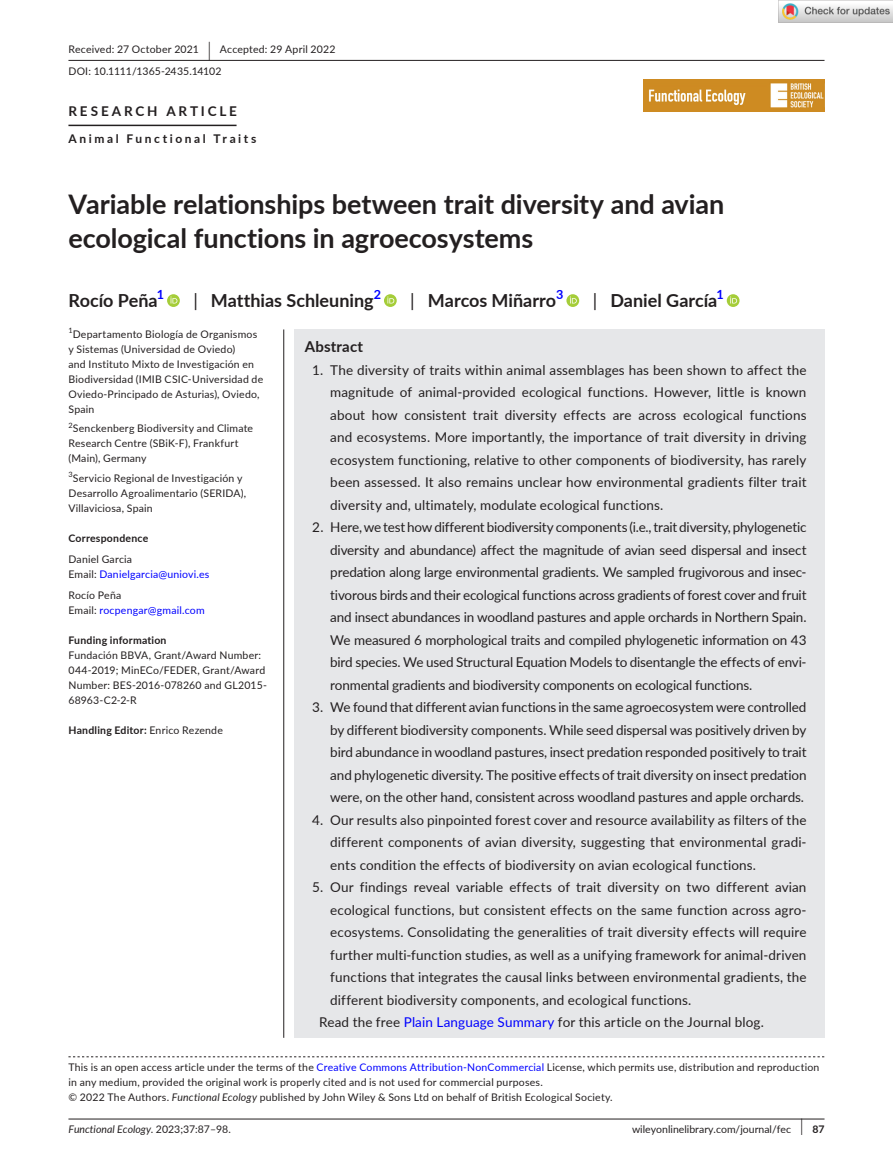
<style>
.page{position:relative;width:893px;height:1174px;background:#fff}
.page>*{position:absolute;margin:0;border:0;box-sizing:border-box;transform-origin:0 0}
.t1{font:700 27px/34.5px "Lato";letter-spacing:-.005em;color:#231f20}
.t2{font:700 18px "Lato";letter-spacing:-.005em;color:#231f20}
.t3{font:700 15px "Lato";letter-spacing:.015em;color:#231f20}
.t4{font:13.5px/22.5px "Lato";letter-spacing:.01em;color:#231f20;text-align:justify}
.t5{font:700 13.5px "Lato";letter-spacing:.21em;color:#231f20}
.t6{font:700 12.6px "Lato";color:#00f}
.t7{font:700 12px "Lato";letter-spacing:.215em;color:#231f20}
.t8{font:10.5px/15px "Lato";letter-spacing:.02em;color:#231f20}
.t9{font:10.5px/15px "Lato";letter-spacing:.015em;color:#00f}
.t10{font:700 10.5px "Lato";letter-spacing:.02em;color:#231f20}
.t11{font:10.5px "Lato";color:#231f20}
.t12{font:italic 10.5px "Lato";color:#231f20}
.t13{font:7.35px "Lato";color:#231f20}
.s1{font-size:19.65px}
.s2{font-weight:400}
.s3{color:#231f20}
.s4{color:#00f}
.s5{font-style:italic}
.s6{font-style:normal}
.s7{font-size:17.4px}
.s8{font-weight:700}
</style>
<div class="page">
<hr style="left:68px;top:1118px;width:756px;height:1px;background:#231f20">
<img style="left:644px;top:79px;width:180px;height:33px">
<hr style="left:68px;top:60px;width:756px;height:1px;background:#231f20">
<hr style="left:68px;top:125px;width:169px;height:1px;background:#231f20">
<svg style="left:167px;top:294px;width:13px;height:13px"></svg>
<svg style="left:170px;top:296px;width:7px;height:7px"></svg>
<svg style="left:384px;top:294px;width:13px;height:13px"></svg>
<svg style="left:387px;top:296px;width:7px;height:7px"></svg>
<svg style="left:566px;top:294px;width:13px;height:13px"></svg>
<svg style="left:570px;top:296px;width:7px;height:7px"></svg>
<svg style="left:727px;top:294px;width:12px;height:13px"></svg>
<svg style="left:730px;top:296px;width:7px;height:7px"></svg>
<div style="left:294px;top:329px;width:530px;height:708px;background:#e6e7e9"></div>
<hr style="left:283px;top:329px;width:1px;height:708px;background:#231f20">
<svg style="left:68px;top:1056px;width:756px;height:1px"></svg>
<img style="left:779px;top:0;width:114px;height:23px">
<p class="t8" style="left:68px;top:38px;width:269px;line-height:21.8px">Received: 27 October 2021 <span class="s1">|</span> Accepted: 29 April 2022<br>DOI: 10.1111/1365-2435.14102</p>
<p class="t5" style="left:68px;top:101px;width:170px">RESEARCH ARTICLE</p>
<p class="t7" style="left:68px;top:130px;width:189px">Animal Functional Traits</p>
<h1 class="t1" style="left:68px;top:186px;width:657px">Variable relationships between trait diversity and avian ecological functions in agroecosystems</h1>
<h2 class="t2" style="left:68px;top:287px;width:91px">Rocío Peña</h2>
<p class="t6" style="left:157px;top:285px;width:9px">1</p>
<h2 class="t2" style="left:193px;top:287px;width:182px"><span class="s2">|</span> Matthias Schleuning</h2>
<p class="t6" style="left:374px;top:285px;width:9px">2</p>
<h2 class="t2" style="left:410px;top:287px;width:147px"><span class="s2">|</span> Marcos Miñarro</h2>
<p class="t6" style="left:556px;top:285px;width:9px">3</p>
<h2 class="t2" style="left:593px;top:287px;width:126px"><span class="s2">|</span> Daniel García</h2>
<p class="t6" style="left:716px;top:285px;width:9px">1</p>
<p class="t13" style="left:68px;top:325px;width:6px">1</p>
<p class="t8" style="left:68px;top:326px;width:196px;text-indent:4px">Departamento Biología de Organismos y Sistemas (Universidad de Oviedo)<br>and Instituto Mixto de Investigación en Biodiversidad (IMIB CSIC-Universidad de Oviedo-Principado de Asturias), Oviedo, Spain</p>
<p class="t8" style="left:68px;top:421px;width:186px"><sup>2</sup>Senckenberg Biodiversity and Climate<br>Research Centre (SBiK-F), Frankfurt (Main), Germany</p>
<p class="t8" style="left:68px;top:470px;width:179px"><sup>3</sup>Servicio Regional de Investigación y<br>Desarrollo Agroalimentario (SERIDA),<br>Villaviciosa, Spain</p>
<p class="t10" style="left:68px;top:530px;width:81px">Correspondence</p>
<p class="t9" style="left:68px;top:551px;width:143px"><span class="s3">Daniel Garcia<br>Email:</span> Danielgarcia@uniovi.es</p>
<p class="t9" style="left:68px;top:587px;width:138px"><span class="s3">Rocío Peña<br>Email:</span> rocpengar@gmail.com</p>
<p class="t10" style="left:68px;top:632px;width:100px">Funding information</p>
<p class="t8" style="left:68px;top:647px;width:200px">Fundación BBVA, Grant/Award Number:<br>044-2019; MinECo/FEDER, Grant/Award<br>Number: BES-2016-078260 and GL2015-<br>68963-C2-2-R</p>
<p class="t10" style="left:68px;top:722px;width:156px">Handling Editor: <span class="s2">Enrico Rezende</span></p>
<p class="t3" style="left:305px;top:335px;width:60px">Abstract</p>
<p class="t4" style="left:330px;top:358px;width:478px;text-indent:-18px">1. The diversity of traits within animal assemblages has been shown to affect the magnitude of animal-provided ecological functions. However, little is known about how consistent trait diversity effects are across ecological functions and ecosystems. More importantly, the importance of trait diversity in driving ecosystem functioning, relative to other components of biodiversity, has rarely been assessed. It also remains unclear how environmental gradients filter trait diversity and, ultimately, modulate ecological functions.</p>
<p class="t4" style="left:330px;top:515px;width:478px;text-indent:-18px">2. Here, we test how different biodiversity components (i.e., trait diversity, phylogenetic diversity and abundance) affect the magnitude of avian seed dispersal and insect predation along large environmental gradients. We sampled frugivorous and insec&shy;tivorous birds and their ecological functions across gradients of forest cover and fruit and insect abundances in woodland pastures and apple orchards in Northern Spain.<br>We measured 6 morphological traits and compiled phylogenetic information on 43 bird species. We used Structural Equation Models to disentangle the effects of envi&shy;ronmental gradients and biodiversity components on ecological functions.</p>
<p class="t4" style="left:330px;top:695px;width:478px;text-indent:-18px">3. We found that different avian functions in the same agroecosystem were controlled by different biodiversity components. While seed dispersal was positively driven by bird abundance in woodland pastures, insect predation responded positively to trait and phylogenetic diversity. The positive effects of trait diversity on insect predation were, on the other hand, consistent across woodland pastures and apple orchards.</p>
<p class="t4" style="left:330px;top:808px;width:478px;text-indent:-18px">4. Our results also pinpointed forest cover and resource availability as filters of the different components of avian diversity, suggesting that environmental gradi&shy;ents condition the effects of biodiversity on avian ecological functions.</p>
<p class="t4" style="left:312px;top:875px;width:496px">5. Our findings reveal variable effects of trait diversity on two different avian</p>
<p class="t4" style="left:330px;top:898px;width:478px">ecological functions, but consistent effects on the same function across agro-</p>
<p class="t4" style="left:330px;top:920px;width:478px">ecosystems. Consolidating the generalities of trait diversity effects will require</p>
<p class="t4" style="left:330px;top:943px;width:478px">further multi-function studies, as well as a unifying framework for animal-driven</p>
<p class="t4" style="left:330px;top:965px;width:478px">functions that integrates the causal links between environmental gradients, the</p>
<p class="t4" style="left:330px;top:988px;width:363px">different biodiversity components, and ecological functions.</p>
<p class="t4" style="left:319px;top:1010px;width:446px">Read the free <span class="s4">Plain Language Summary</span> for this article on the Journal blog.</p>
<p class="t8" style="left:68px;top:1059px;width:752px">This is an open access article under the terms of the <span class="s4">Creative Commons Attribution-NonCommercial</span> License, which permits use, distribution and reproduction in any medium, provided the original work is properly cited and is not used for commercial purposes.<br>© 2022 The Authors. <span class="s5">Functional Ecology</span> published by John Wiley &amp; Sons Ltd on behalf of British Ecological Society.</p>
<p class="t12" style="left:68px;top:1121px;width:164px">Functional Ecology. <span class="s6">2023;37:87–98.</span></p>
<p class="t11" style="left:632px;top:1121px;width:194px">wileyonlinelibrary.com/journal/fec <span class="s7">|</span> <span class="s8">87</span></p>
</div>
